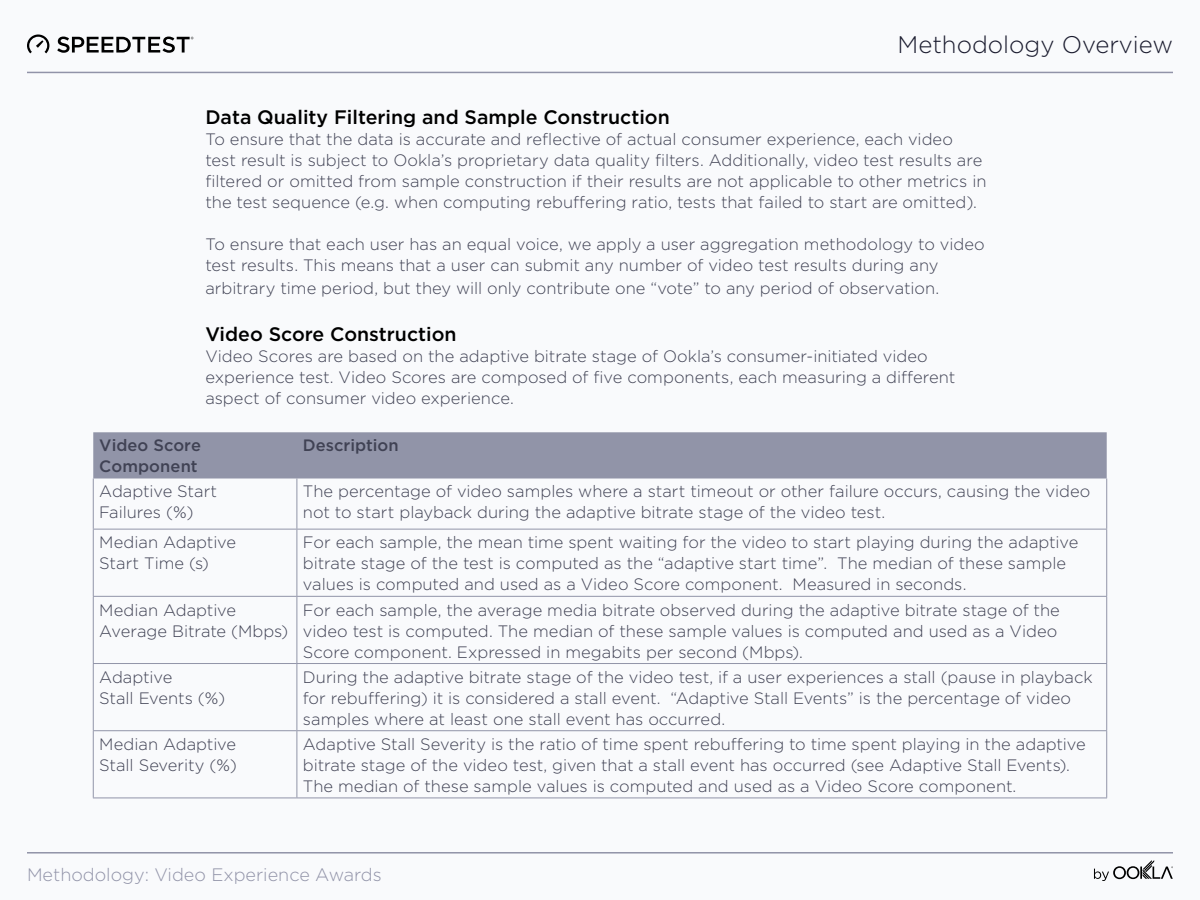
<style>
.page{position:relative;width:1200px;height:900px;background:#f9fafc}
.page>*{position:absolute;margin:0;border:0;box-sizing:border-box;transform-origin:0 0}
.t1{font:300 24px "Gotham";color:#1a1b2e}
.t2{font:500 19.5px "Gotham";color:#000}
.t3{font:300 18px "Gotham";color:#9193a8}
.t4{font:300 16.5px/21px "Gotham";color:#404254}
.t5{font:500 16.5px/21px "Gotham";letter-spacing:.005em;color:#404254}
</style>
<div class="page">
<hr style="left:27px;top:852px;width:1146px;height:2px;background:#9193a8">
<hr style="left:27px;top:72px;width:1146px;height:1px;background:#9193a8">
<svg style="left:27px;top:34px;width:22px;height:19px"></svg>
<svg style="left:57px;top:37px;width:136px;height:16px"></svg>
<svg style="left:1094px;top:860px;width:79px;height:21px"></svg>
<div style="left:93px;top:432px;width:1014px;height:46px;background:#9194a8"></div>
<hr style="left:93px;top:478px;width:1px;height:51px;background:#9194a8">
<hr style="left:297px;top:478px;width:1px;height:51px;background:#9194a8">
<hr style="left:1106px;top:478px;width:1px;height:51px;background:#9194a8">
<hr style="left:93px;top:529px;width:204px;height:1px;background:#9194a8">
<hr style="left:93px;top:529px;width:1px;height:67px;background:#9194a8">
<hr style="left:297px;top:529px;width:810px;height:1px;background:#9194a8">
<hr style="left:297px;top:529px;width:1px;height:67px;background:#9194a8">
<hr style="left:1106px;top:529px;width:1px;height:67px;background:#9194a8">
<hr style="left:93px;top:596px;width:204px;height:1px;background:#9194a8">
<hr style="left:93px;top:597px;width:1px;height:66px;background:#9194a8">
<hr style="left:297px;top:596px;width:810px;height:1px;background:#9194a8">
<hr style="left:297px;top:597px;width:1px;height:66px;background:#9194a8">
<hr style="left:1106px;top:597px;width:1px;height:66px;background:#9194a8">
<hr style="left:93px;top:663px;width:204px;height:1px;background:#9194a8">
<hr style="left:93px;top:664px;width:1px;height:66px;background:#9194a8">
<hr style="left:297px;top:663px;width:810px;height:1px;background:#9194a8">
<hr style="left:297px;top:664px;width:1px;height:66px;background:#9194a8">
<hr style="left:1106px;top:664px;width:1px;height:66px;background:#9194a8">
<hr style="left:93px;top:730px;width:204px;height:1px;background:#9194a8">
<hr style="left:93px;top:731px;width:1px;height:67px;background:#9194a8">
<hr style="left:297px;top:730px;width:810px;height:1px;background:#9194a8">
<hr style="left:297px;top:731px;width:1px;height:67px;background:#9194a8">
<hr style="left:1106px;top:731px;width:1px;height:67px;background:#9194a8">
<hr style="left:93px;top:798px;width:204px;height:1px;background:#9194a8">
<hr style="left:297px;top:798px;width:810px;height:1px;background:#9194a8">
<p class="t1" style="left:898px;top:29px;width:277px">Methodology Overview</p>
<p class="t2" style="left:205px;top:104px;width:466px">Data Quality Filtering and Sample Construction</p>
<p class="t4" style="left:205px;top:128px;width:783px">To ensure that the data is accurate and reflective of actual consumer experience, each video test result is subject to Ookla’s proprietary data quality filters. Additionally, video test results are filtered or omitted from sample construction if their results are not applicable to other metrics in the test sequence (e.g. when computing rebuffering ratio, tests that failed to start are omitted).</p>
<p class="t4" style="left:205px;top:233px;width:781px">To ensure that each user has an equal voice, we apply a user aggregation methodology to video test results. This means that a user can submit any number of video test results during any</p>
<p class="t4" style="left:205px;top:277px;width:735px">arbitrary time period, but they will only contribute one “vote” to any period of observation.</p>
<p class="t2" style="left:205px;top:321px;width:253px">Video Score Construction</p>
<p class="t4" style="left:205px;top:345px;width:752px">Video Scores are based on the adaptive bitrate stage of Ookla’s consumer-initiated video experience test. Video Scores are composed of five components, each measuring a different aspect of consumer video experience.</p>
<p class="t5" style="left:99px;top:435px;width:103px">Video Score<br>Component</p>
<p class="t5" style="left:303px;top:435px;width:97px">Description</p>
<p class="t4" style="left:99px;top:481px;width:119px">Adaptive Start<br>Failures (%)</p>
<p class="t4" style="left:303px;top:481px;width:789px">The percentage of video samples where a start timeout or other failure occurs, causing the video not to start playback during the adaptive bitrate stage of the video test.</p>
<p class="t4" style="left:99px;top:532px;width:138px">Median Adaptive<br>Start Time (s)</p>
<p class="t4" style="left:303px;top:532px;width:777px">For each sample, the mean time spent waiting for the video to start playing during the adaptive bitrate stage of the test is computed as the “adaptive start time”. The median of these sample values is computed and used as a Video Score component. Measured in seconds.</p>
<p class="t4" style="left:99px;top:599px;width:190px">Median Adaptive<br>Average Bitrate (Mbps)</p>
<p class="t4" style="left:303px;top:599px;width:759px">For each sample, the average media bitrate observed during the adaptive bitrate stage of the video test is computed. The median of these sample values is computed and used as a Video<br>Score component. Expressed in megabits per second (Mbps).</p>
<p class="t4" style="left:99px;top:666px;width:128px">Adaptive<br>Stall Events (%)</p>
<p class="t4" style="left:303px;top:666px;width:791px">During the adaptive bitrate stage of the video test, if a user experiences a stall (pause in playback for rebuffering) it is considered a stall event. “Adaptive Stall Events” is the percentage of video samples where at least one stall event has occurred.</p>
<p class="t4" style="left:99px;top:733px;width:139px">Median Adaptive<br>Stall Severity (%)</p>
<p class="t4" style="left:303px;top:733px;width:784px">Adaptive Stall Severity is the ratio of time spent rebuffering to time spent playing in the adaptive bitrate stage of the video test, given that a stall event has occurred (see Adaptive Stall Events).<br>The median of these sample values is computed and used as a Video Score component.</p>
<p class="t3" style="left:27px;top:863px;width:356px">Methodology: Video Experience Awards</p>
</div>
